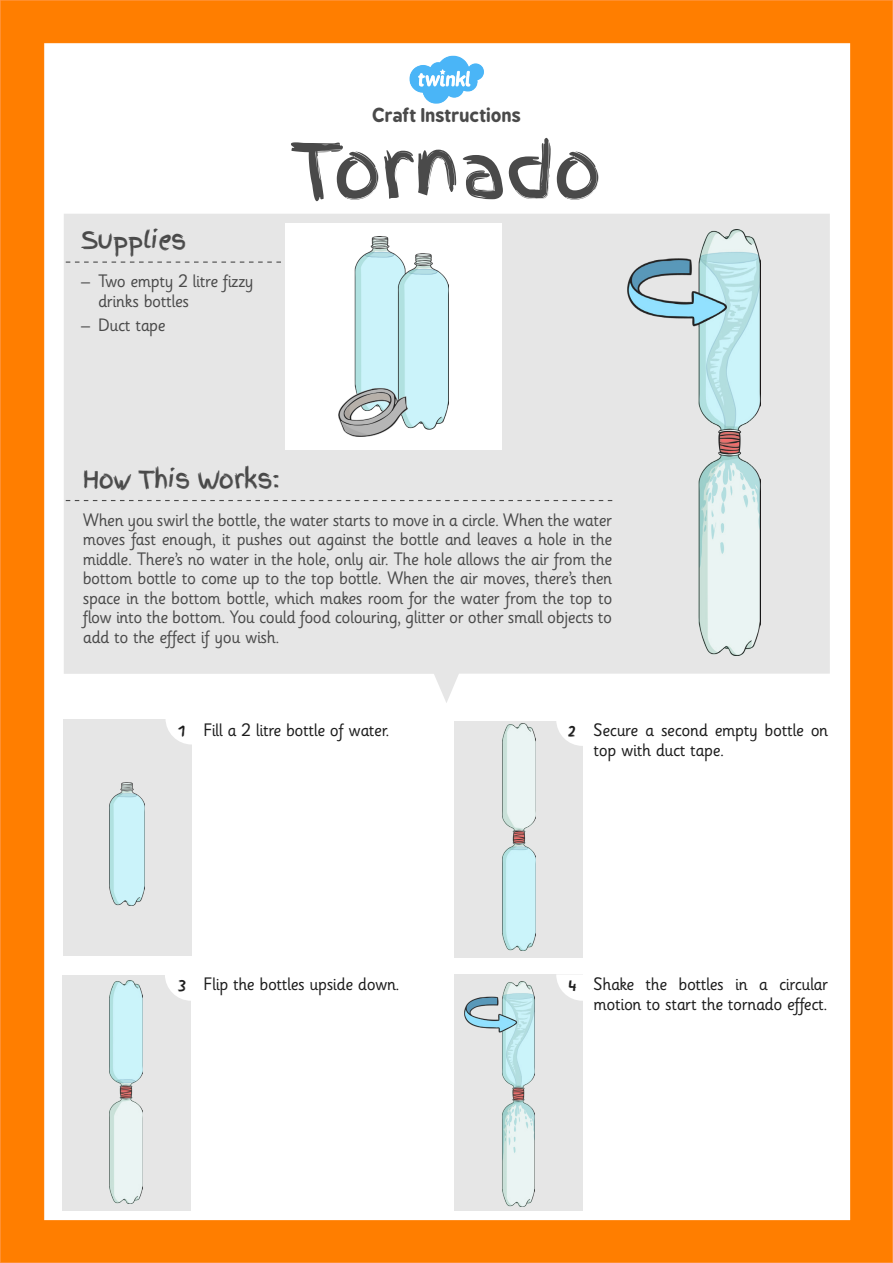
<style>
.page{position:relative;width:893px;height:1263px;background:#fff}
.page>*{position:absolute;margin:0;border:0;box-sizing:border-box;transform-origin:0 0}
.t1{font:75px "Finger Paint";letter-spacing:-.03em;color:#4a4a4a}
.t2{font:24px "Finger Paint";letter-spacing:-.025em;color:#4a4a4a}
.t3{font:18px/19.5px "Sassoon Infant Rg";letter-spacing:-.025em;color:#4a4a4a}
.Step_by_Step_1{font:18px/19.5px "Sassoon Infant Rg";letter-spacing:-.025em;color:#1c1c1c;text-align:right}
.t4{font:700 18px "B Preplay";letter-spacing:.005em;color:#4a4a4a}
.s1{font-family:"Finger Paint";font-size:16.5px}
</style>
<div class="page">
<img style="left:3px;top:3px;width:887px;height:1257px">
<img style="left:406px;top:54px;width:81px;height:51px">
<div style="left:454px;top:721px;width:129px;height:237px;background:#e6e6e6"></div>
<img style="left:502px;top:723px;width:33px;height:227px">
<svg style="left:556px;top:719px;width:27px;height:27px"></svg>
<svg style="left:64px;top:214px;width:766px;height:489px;background:#e7e7e7"></svg>
<svg style="left:66px;top:262px;width:215px;height:1px"></svg>
<div style="left:62px;top:976px;width:129px;height:235px;background:#e6e6e6"></div>
<img style="left:110px;top:980px;width:32px;height:224px">
<div style="left:63px;top:720px;width:129px;height:236px;background:#e6e6e6"></div>
<img style="left:109px;top:782px;width:36px;height:124px">
<svg style="left:165px;top:718px;width:28px;height:26px"></svg>
<svg style="left:165px;top:974px;width:27px;height:27px"></svg>
<div style="left:454px;top:974px;width:129px;height:237px;background:#e6e6e6"></div>
<img style="left:464px;top:981px;width:71px;height:226px">
<svg style="left:556px;top:974px;width:27px;height:27px"></svg>
<img style="left:627px;top:230px;width:133px;height:426px">
<div style="left:285px;top:223px;width:217px;height:226px;background:#fff"></div>
<img style="left:339px;top:236px;width:110px;height:200px">
<svg style="left:66px;top:500px;width:546px;height:1px"></svg>
<p class="t2" style="left:81px;top:223px;width:107px">Supplies</p>
<p class="t3" style="left:98px;top:272px;width:157px;text-indent:-17px">– Two empty 2 litre fizzy drinks bottles</p>
<p class="t3" style="left:81px;top:316px;width:86px">– Duct tape</p>
<p class="t4" style="left:372px;top:104px;width:150px">Craft Instructions</p>
<p class="t1" style="left:291px;top:115px;width:312px">Tornado</p>
<p class="t2" style="left:83px;top:461px;width:199px">How This Works:</p>
<p class="t3" style="left:83px;top:511px;width:531px;text-align:justify">When you swirl the bottle, the water starts to move in a circle. When the water moves fast enough, it pushes out against the bottle and leaves a hole in the middle. There’s no water in the hole, only air. The hole allows the air from the bottom bottle to come up to the top bottle. When the air moves, there’s then space in the bottom bottle, which makes room for the water from the top to flow into the bottom. You could food colouring, glitter or other small objects to add to the effect if you wish.</p>
<p class="Step_by_Step_1" style="left:178px;top:721px;width:213px"><span class="s1">1</span> Fill a 2 litre bottle of water.</p>
<p class="Step_by_Step_1" style="left:178px;top:975px;width:223px"><span class="s1">3</span> Flip the bottles upside down.</p>
<p class="Step_by_Step_1" style="left:594px;top:721px;width:236px;text-align:left;text-indent:-26px"><span class="s1">2</span> Secure a second empty bottle on top with duct tape.</p>
<p class="Step_by_Step_1" style="left:568px;top:975px;width:262px"><span class="s1">4</span> Shake the bottles in a circular motion to start the tornado effect.</p>
</div>
